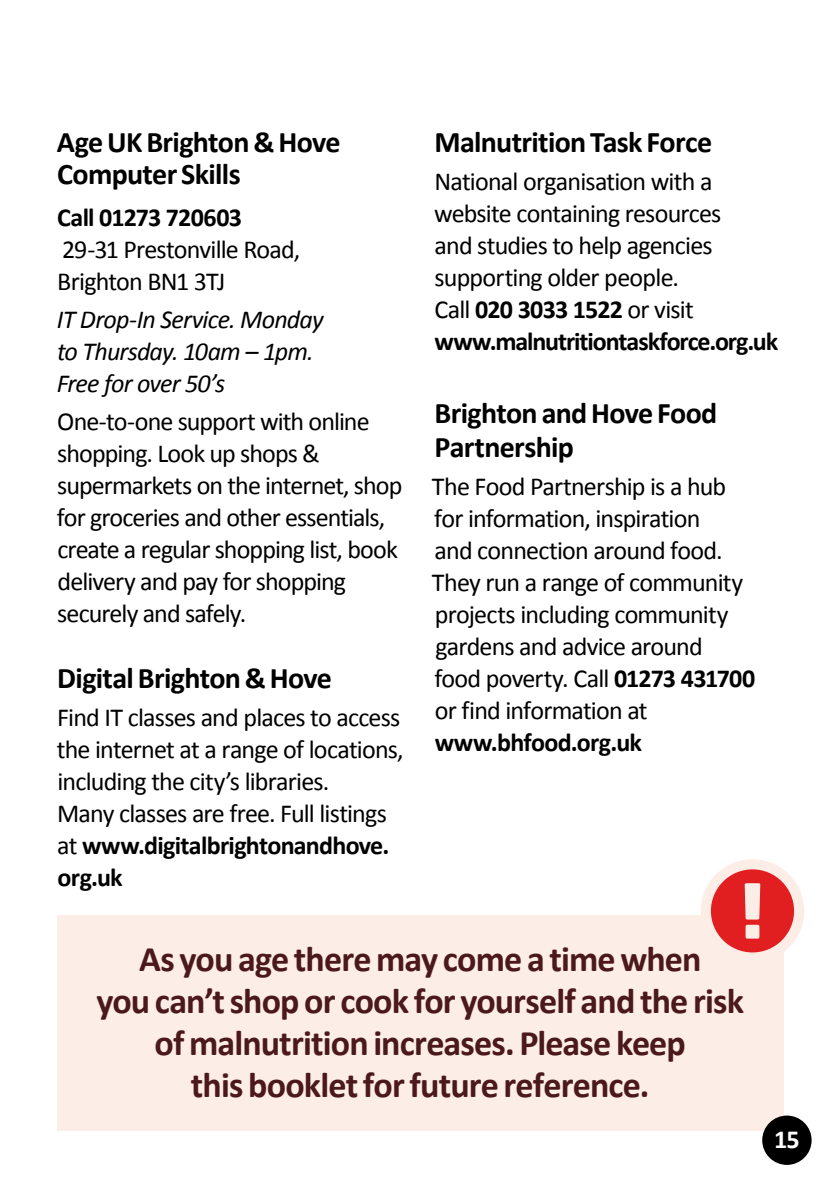
<style>
.page{position:relative;width:840px;height:1191px;background:#fff}
.page>*{position:absolute;margin:0;border:0;box-sizing:border-box;transform-origin:0 0}
.t1{font:700 36px/42px "Calibri";letter-spacing:-.025em;color:#4b191c;text-align:center}
.t2{font:700 30px/32px "Calibri";letter-spacing:-.02em;color:#000}
.t3{font:700 26.2px "Calibri";color:#fff}
.t4{font:26px/32px "Calibri";letter-spacing:-.035em;color:#000}
.t5{font:italic 26px/32px "Calibri";letter-spacing:-.03em;color:#000}
.t6{font:700 26px "Calibri";letter-spacing:-.025em;color:#000}
.s1{font-weight:700}
</style>
<div class="page">
<div style="left:57px;top:915px;width:726px;height:215px;background:#fdede7"></div>
<div style="left:700px;top:859px;width:103px;height:103px;background:#fdede7;border-radius:50%"></div>
<svg style="left:710px;top:869px;width:83px;height:83px"></svg>
<div style="left:761px;top:1115px;width:50px;height:49px;background:#000;border-radius:50%"></div>
<p class="t2" style="left:57px;top:124px;width:285px">Age UK Brighton &amp; Hove<br>Computer Skills</p>
<p class="t6" style="left:57px;top:201px;width:186px">Call 01273 720603</p>
<p class="t4" style="left:57px;top:234px;width:244px">29-31 Prestonville Road,<br>Brighton BN1 3TJ</p>
<p class="t5" style="left:57px;top:302px;width:268px">IT Drop-In Service. Monday to Thursday. 10am – 1pm.<br>Free for over 50’s</p>
<p class="t4" style="left:57px;top:405px;width:347px">One-to-one support with online shopping. Look up shops &amp; supermarkets on the internet, shop for groceries and other essentials, create a regular shopping list, book delivery and pay for shopping securely and safely.</p>
<p class="t2" style="left:57px;top:660px;width:276px">Digital Brighton &amp; Hove</p>
<p class="t4" style="left:57px;top:701px;width:348px">Find IT classes and places to access the internet at a range of locations, including the city’s libraries.<br>Many classes are free. Full listings at <span class="s1">www.digitalbrightonandhove. org.uk</span></p>
<p class="t2" style="left:434px;top:124px;width:279px">Malnutrition Task Force</p>
<p class="t4" style="left:434px;top:165px;width:345px">National organisation with a website containing resources<br>and studies to help agencies supporting older people.<br>Call <span class="s1">020 3033 1522</span> or visit <span class="s1">www.malnutritiontaskforce.org.uk</span></p>
<p class="t2" style="left:434px;top:395px;width:284px;line-height:34px">Brighton and Hove Food<br>Partnership</p>
<p class="t4" style="left:432px;top:470px;width:324px">The Food Partnership is a hub for information, inspiration<br>and connection around food.<br>They run a range of community projects including community gardens and advice around<br>food poverty. Call <span class="s1">01273 431700 </span>or find information at</p>
<p class="t6" style="left:434px;top:726px;width:209px">www.bhfood.org.uk</p>
<h1 class="t1" style="left:96px;top:936px;width:648px">As you age there may come a time when<br>you can’t shop or cook for yourself and the risk of malnutrition increases. Please keep<br>this booklet for future reference.</h1>
<p class="t3" style="left:773px;top:1122px;width:27px">15</p>
</div>
